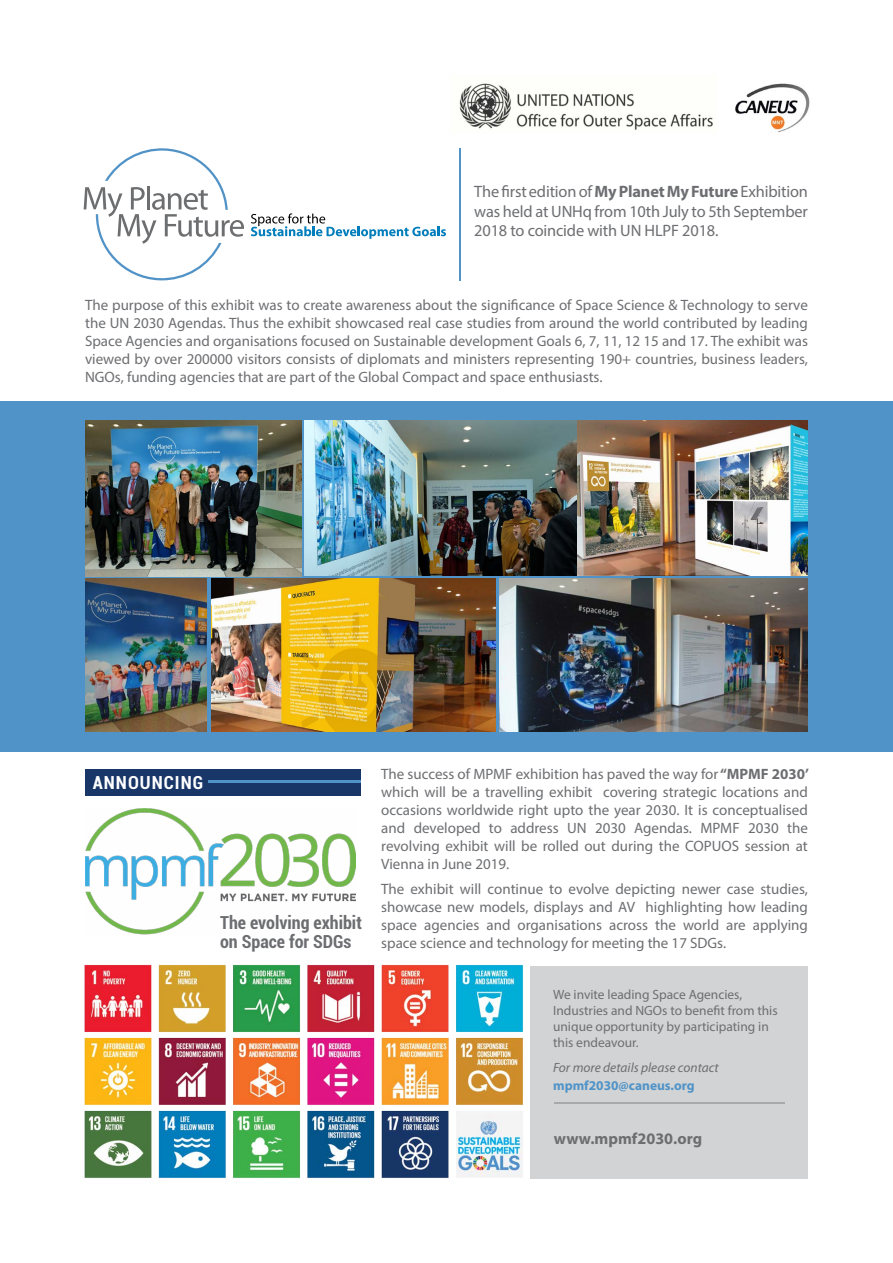
<style>
.page{position:relative;width:893px;height:1263px;background:#fff}
.page>*{position:absolute;margin:0;border:0;box-sizing:border-box;transform-origin:0 0}
.t1{font:700 condensed 18px/19.2px "Roboto";color:#6d6e71}
.t2{font:700 condensed 18px "Roboto";letter-spacing:.06em;color:#fff}
.t3{font:16.5px/19.8px "Myriad Pro";letter-spacing:-.01em;color:#6d6e71;text-align:justify}
.t4{font:700 16.05px "Myriad Pro";color:#6d6e71}
.t5{font:15px/18px "Myriad Pro";color:#6d6e71;text-align:justify}
.t6{font:13.35px/16px "Myriad Pro";color:#6d6e71}
.t7{font:italic 13.35px "Myriad Pro";color:#6d6e71}
.t8{font:700 13.35px "Myriad Pro";color:#5093c8}
.t9{font:700 8.1px "Arial";color:#000}
.s1{font-weight:700}
</style>
<div class="page">
<div style="left:0;top:401px;width:893px;height:350px;background:#5093c8"></div>
<div style="left:531px;top:966px;width:277px;height:212px;background:#d1d3d4"></div>
<hr style="left:554px;top:1102px;width:230px;height:2px;background:#a7a9ac">
<img style="left:85px;top:578px;width:122px;height:154px">
<img style="left:499px;top:578px;width:309px;height:154px">
<img style="left:85px;top:808px;width:271px;height:127px">
<hr style="left:459px;top:148px;width:2px;height:133px;background:#5093c8">
<img style="left:305px;top:420px;width:503px;height:155px">
<img style="left:85px;top:420px;width:217px;height:156px">
<img style="left:211px;top:578px;width:285px;height:154px">
<svg style="left:84px;top:148px;width:160px;height:132px"></svg>
<svg style="left:251px;top:213px;width:195px;height:26px"></svg>
<img style="left:84px;top:964px;width:439px;height:214px">
<div style="left:85px;top:769px;width:275px;height:26px;background:#183668"></div>
<hr style="left:208px;top:781px;width:152px;height:2px;background:#5093c8">
<img style="left:735px;top:83px;width:75px;height:49px">
<img style="left:459px;top:83px;width:254px;height:47px">
<p class="t3" style="left:474px;top:181px;width:335px">The first edition of <span class="s1">My Planet My Future</span> Exhibition was held at UNHq from 10th July to 5th September 2018 to coincide with UN HLPF 2018.</p>
<p class="t9" style="left:749px;top:186px;width:70px">Who is CANEUS?</p>
<p class="t5" style="left:85px;top:296px;width:724px">The purpose of this exhibit was to create awareness about the significance of Space Science &amp; Technology to serve the UN 2030 Agendas. Thus the exhibit showcased real case studies from around the world contributed by leading Space Agencies and organisations focused on Sustainable development Goals 6, 7, 11, 12 15 and 17. The exhibit was viewed by over 200000 visitors consists of diplomats and ministers representing 190+ countries, business leaders, NGOs, funding agencies that are part of the Global Compact and space enthusiasts.</p>
<p class="t9" style="left:760px;top:354px;width:26px">Brazil:</p>
<p class="t2" style="left:93px;top:770px;width:112px">ANNOUNCING</p>
<p class="t1" style="left:220px;top:912px;width:143px">The evolving exhibit on Space for SDGs</p>
<p class="t5" style="left:381px;top:764px;width:429px">The success of MPMF exhibition has paved the way for <span class="s1">“MPMF 2030’ </span>which will be a travelling exhibit covering strategic locations and occasions worldwide right upto the year 2030. It is conceptualised and developed to address UN 2030 Agendas. MPMF 2030 the revolving exhibit will be rolled out during the COPUOS session at Vienna in June 2019.</p>
<p class="t5" style="left:381px;top:879px;width:428px">The exhibit will continue to evolve depicting newer case studies, showcase new models, displays and AV highlighting how leading space agencies and organisations across the world are applying space science and technology for meeting the 17 SDGs.</p>
<p class="t6" style="left:553px;top:986px;width:226px">We invite leading Space Agencies,<br>Industries and NGOs to benefit from this unique opportunity by participating in this endeavour.</p>
<p class="t7" style="left:553px;top:1059px;width:167px">For more details please contact</p>
<p class="t8" style="left:553px;top:1076px;width:143px">mpmf2030@caneus.org</p>
<p class="t4" style="left:554px;top:1128px;width:150px">www.mpmf2030.org</p>
</div>
